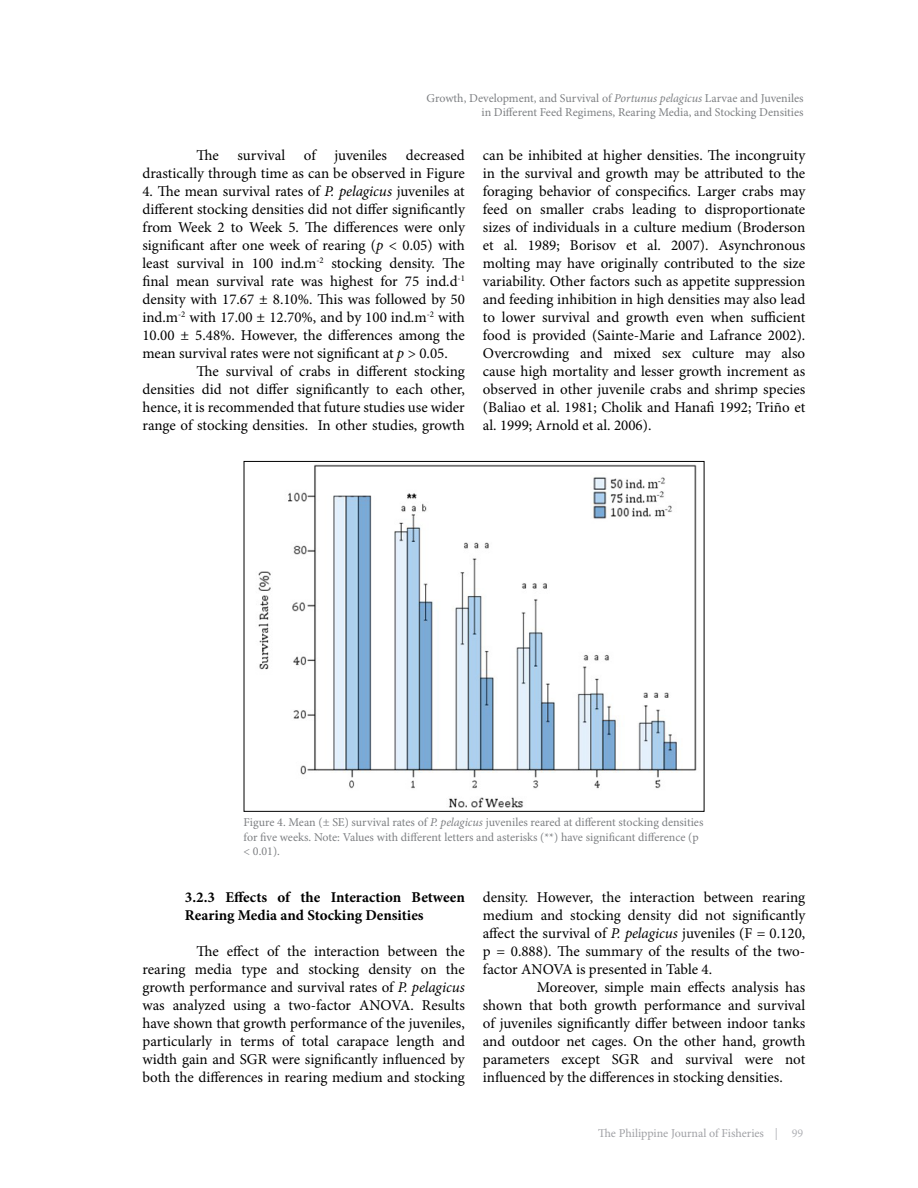
<style>
.page{position:relative;width:918px;height:1188px;background:#fff}
.page>*{position:absolute;margin:0;border:0;box-sizing:border-box;transform-origin:0 0}
.t1{font:15px/18px "Minion Pro";color:#000;text-align:justify}
.t2{font:700 15px/18px "Minion Pro";color:#000}
.t3{font:12px/14.4px "Minion Pro";color:#7e8083}
.t4{font:12px "Minion Pro";color:#a0a1a5}
.s1{font-style:italic}
.s2{color:#b2b3b7}
</style>
<div class="page">
<img style="left:258px;top:464px;width:439px;height:344px">
<p class="t3" style="left:427px;top:91px;width:378px;text-align:right">Growth, Development, and Survival of <span class="s1">Portunus pelagicus</span> Larvae and Juveniles in Different Feed Regimens, Rearing Media, and Stocking Densities</p>
<p class="t1" style="left:142px;top:147px;width:324px;text-align:right">The survival of juveniles decreased drastically through time as can be observed in Figure</p>
<p class="t1" style="left:142px;top:183px;width:324px">4. The mean survival rates of <span class="s1">P. pelagicus</span> juveniles at different stocking densities did not differ significantly from Week 2 to Week 5. The differences were only significant after one week of rearing (<span class="s1">p</span> &lt; 0.05) with least survival in 100 ind.m<sup>-2</sup> stocking density. The final mean survival rate was highest for 75 ind.d<sup>-1 </sup>density with 17.67 ± 8.10%. This was followed by 50 ind.m<sup>-2</sup> with 17.00 ± 12.70%, and by 100 ind.m<sup>-2</sup> with</p>
<p class="t1" style="left:142px;top:327px;width:324px">10.00 ± 5.48%. However, the differences among the mean survival rates were not significant at <span class="s1">p</span> &gt; 0.05.</p>
<p class="t1" style="left:142px;top:363px;width:324px;text-indent:54px">The survival of crabs in different stocking densities did not differ significantly to each other, hence, it is recommended that future studies use wider range of stocking densities. In other studies, growth</p>
<p class="t1" style="left:483px;top:147px;width:324px">can be inhibited at higher densities. The incongruity in the survival and growth may be attributed to the foraging behavior of conspecifics. Larger crabs may feed on smaller crabs leading to disproportionate sizes of individuals in a culture medium (Broderson et al. 1989; Borisov et al. 2007). Asynchronous molting may have originally contributed to the size variability. Other factors such as appetite suppression and feeding inhibition in high densities may also lead to lower survival and growth even when sufficient food is provided (Sainte-Marie and Lafrance 2002).<br>Overcrowding and mixed sex culture may also cause high mortality and lesser growth increment as observed in other juvenile crabs and shrimp species (Baliao et al. 1981; Cholik and Hanafi 1992; Triño et al. 1999; Arnold et al. 2006).</p>
<p class="t3" style="left:244px;top:816px;width:461px">Figure 4. Mean (± SE) survival rates of <span class="s1">P. pelagicus</span> juveniles reared at different stocking densities for five weeks. Note: Values with different letters and asterisks (**) have significant difference (p &lt; 0.01).</p>
<p class="t2" style="left:185px;top:888px;width:281px">3.2.3 Effects of the Interaction Between<br>Rearing Media and Stocking Densities</p>
<p class="t1" style="left:142px;top:943px;width:324px;text-indent:54px">The effect of the interaction between the rearing media type and stocking density on the growth performance and survival rates of <span class="s1">P. pelagicus </span>was analyzed using a two-factor ANOVA. Results have shown that growth performance of the juveniles, particularly in terms of total carapace length and width gain and SGR were significantly influenced by both the differences in rearing medium and stocking</p>
<p class="t1" style="left:483px;top:889px;width:324px">density. However, the interaction between rearing medium and stocking density did not significantly affect the survival of <span class="s1">P. pelagicus</span> juveniles (F = 0.120,</p>
<p class="t1" style="left:483px;top:943px;width:324px">p = 0.888). The summary of the results of the two&shy;factor ANOVA is presented in Table 4.</p>
<p class="t1" style="left:483px;top:979px;width:324px;text-indent:54px">Moreover, simple main effects analysis has shown that both growth performance and survival of juveniles significantly differ between indoor tanks and outdoor net cages. On the other hand, growth parameters except SGR and survival were not influenced by the differences in stocking densities.</p>
<p class="t4" style="left:598px;top:1126px;width:207px">The Philippine Journal of Fisheries <span class="s2">| 99</span></p>
</div>
